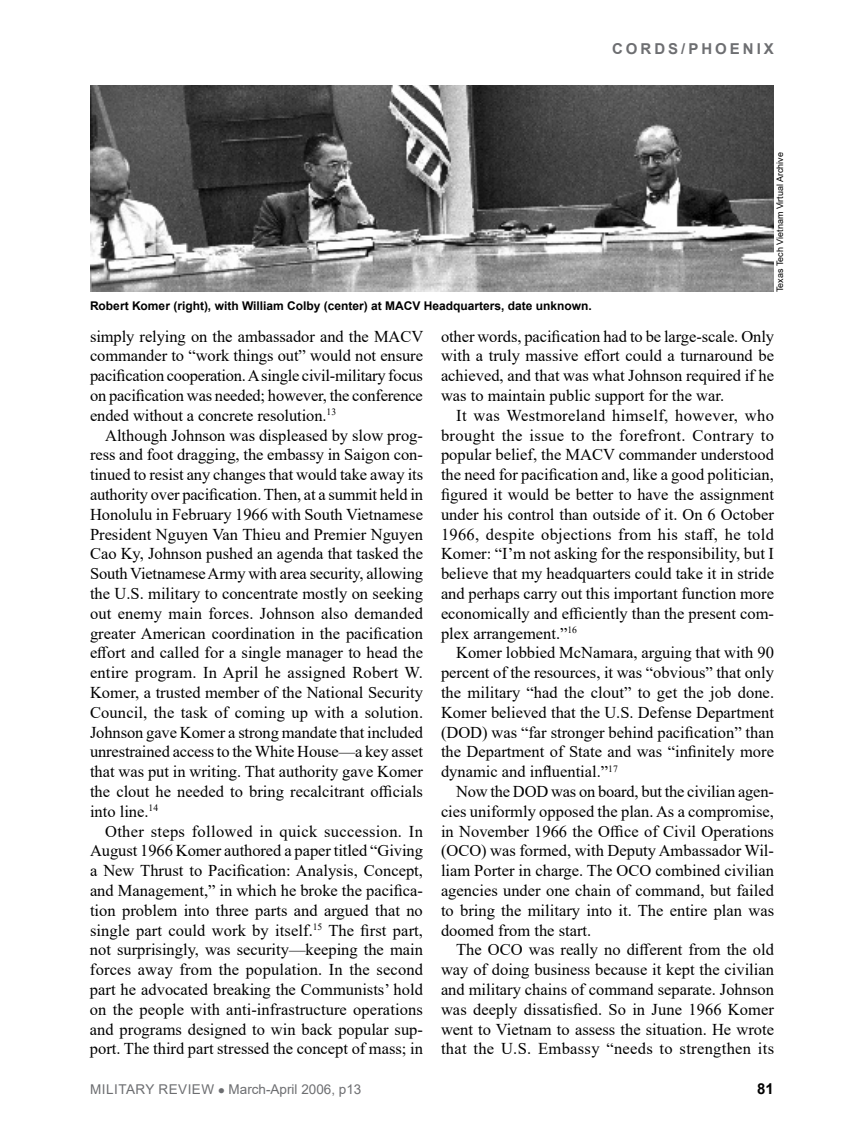
<style>
.page{position:relative;width:864px;height:1134px;background:#fff}
.page>*{position:absolute;margin:0;border:0;box-sizing:border-box;transform-origin:0 0}
.t1{font:16.5px/19.8px "Times New Roman";color:#000;text-align:justify}
.t2{font:16.5px "Times New Roman";letter-spacing:.025em;color:#000}
.t3{font:16.5px "Times New Roman";letter-spacing:.02em;color:#000}
.t4{font:700 15px "Arial";letter-spacing:.2em;color:#6d6e71}
.t5{font:700 15px "Arial";color:#000}
.t6{font:13.5px "Arial";color:#6d6e71}
.t7{font:700 12px "Arial";color:#000}
.t8{font:9px "Arial";color:#000}
</style>
<div class="page">
<img style="left:90px;top:86px;width:684px;height:206px">
<p class="t4" style="left:612px;top:38px;width:163px">CORDS/PHOENIX</p>
<p class="t8" style="left:774px;top:292px;width:142px;rotate:-90deg">Texas Tech Vietnam Virtual Archive</p>
<p class="t7" style="left:90px;top:297px;width:503px">Robert Komer (right), with William Colby (center) at MACV Headquarters, date unknown.</p>
<p class="t1" style="left:90px;top:326px;width:335px">simply relying on the ambassador and the MACV commander to “work things out” would not ensure</p>
<p class="t1" style="left:90px;top:365px;width:334px">pacification cooperation. Asingle civil-military focus on pacification was needed; however, the conference</p>
<p class="t1" style="left:90px;top:405px;width:248px">ended without a concrete resolution.<sup>13</sup></p>
<p class="t1" style="left:90px;top:425px;width:335px;text-indent:15px">Although Johnson was displeased by slow prog&shy;ress and foot dragging, the embassy in Saigon con&shy;tinued to resist any changes that would take away its authority over pacification. Then, at a summit held in Honolulu in February 1966 with South Vietnamese President Nguyen Van Thieu and Premier Nguyen Cao Ky, Johnson pushed an agenda that tasked the South Vietnamese Army with area security, allowing the U.S. military to concentrate mostly on seeking out enemy main forces. Johnson also demanded greater American coordination in the pacification effort and called for a single manager to head the entire program. In April he assigned Robert W.<br>Komer, a trusted member of the National Security Council, the task of coming up with a solution.<br>Johnson gave Komer a strong mandate that included unrestrained access to the White House—a key asset that was put in writing. That authority gave Komer the clout he needed to bring recalcitrant officials into line.<sup>14</sup></p>
<p class="t1" style="left:90px;top:821px;width:335px;text-indent:15px">Other steps followed in quick succession. In August 1966 Komer authored a paper titled “Giving a New Thrust to Pacification: Analysis, Concept, and Management,” in which he broke the pacifica&shy;tion problem into three parts and argued that no single part could work by itself.<sup>15</sup> The first part, not surprisingly, was security—keeping the main forces away from the population. In the second part he advocated breaking the Communists’ hold on the people with anti-infrastructure operations and programs designed to win back popular sup&shy;port. The third part stressed the concept of mass; in</p>
<p class="t1" style="left:441px;top:326px;width:335px">other words, pacification had to be large-scale. Only with a truly massive effort could a turnaround be achieved, and that was what Johnson required if he</p>
<p class="t1" style="left:441px;top:385px;width:285px">was to maintain public support for the war.</p>
<p class="t3" style="left:456px;top:404px;width:319px">It was Westmoreland himself, however, who</p>
<p class="t2" style="left:441px;top:423px;width:335px">brought the issue to the forefront. Contrary to</p>
<p class="t1" style="left:441px;top:445px;width:335px">popular belief, the MACV commander understood the need for pacification and, like a good politician, figured it would be better to have the assignment</p>
<p class="t1" style="left:441px;top:504px;width:335px">under his control than outside of it. On 6 October</p>
<p class="t1" style="left:441px;top:524px;width:335px">1966, despite objections from his staff, he told Komer: “I’m not asking for the responsibility, but I believe that my headquarters could take it in stride</p>
<p class="t1" style="left:441px;top:583px;width:335px">and perhaps carry out this important function more economically and efficiently than the present com&shy;plex arrangement.”<sup>16</sup></p>
<p class="t1" style="left:441px;top:643px;width:335px;text-indent:15px">Komer lobbied McNamara, arguing that with 90 percent of the resources, it was “obvious” that only the military “had the clout” to get the job done.<br>Komer believed that the U.S. Defense Department (DOD) was “far stronger behind pacification” than the Department of State and was “infinitely more dynamic and influential.”<sup>17</sup></p>
<p class="t1" style="left:441px;top:781px;width:335px;text-indent:15px">Now the DOD was on board, but the civilian agen&shy;cies uniformly opposed the plan. As a compromise, in November 1966 the Office of Civil Operations (OCO) was formed, with Deputy Ambassador Wil&shy;liam Porter in charge. The OCO combined civilian agencies under one chain of command, but failed to bring the military into it. The entire plan was doomed from the start.</p>
<p class="t1" style="left:441px;top:940px;width:335px;text-indent:15px">The OCO was really no different from the old way of doing business because it kept the civilian and military chains of command separate. Johnson was deeply dissatisfied. So in June 1966 Komer went to Vietnam to assess the situation. He wrote that the U.S. Embassy “needs to strengthen its</p>
<p class="t6" style="left:90px;top:1079px;width:273px">MILITARY REVIEW ● March-April 2006, p13</p>
<p class="t5" style="left:757px;top:1078px;width:18px">81</p>
</div>
